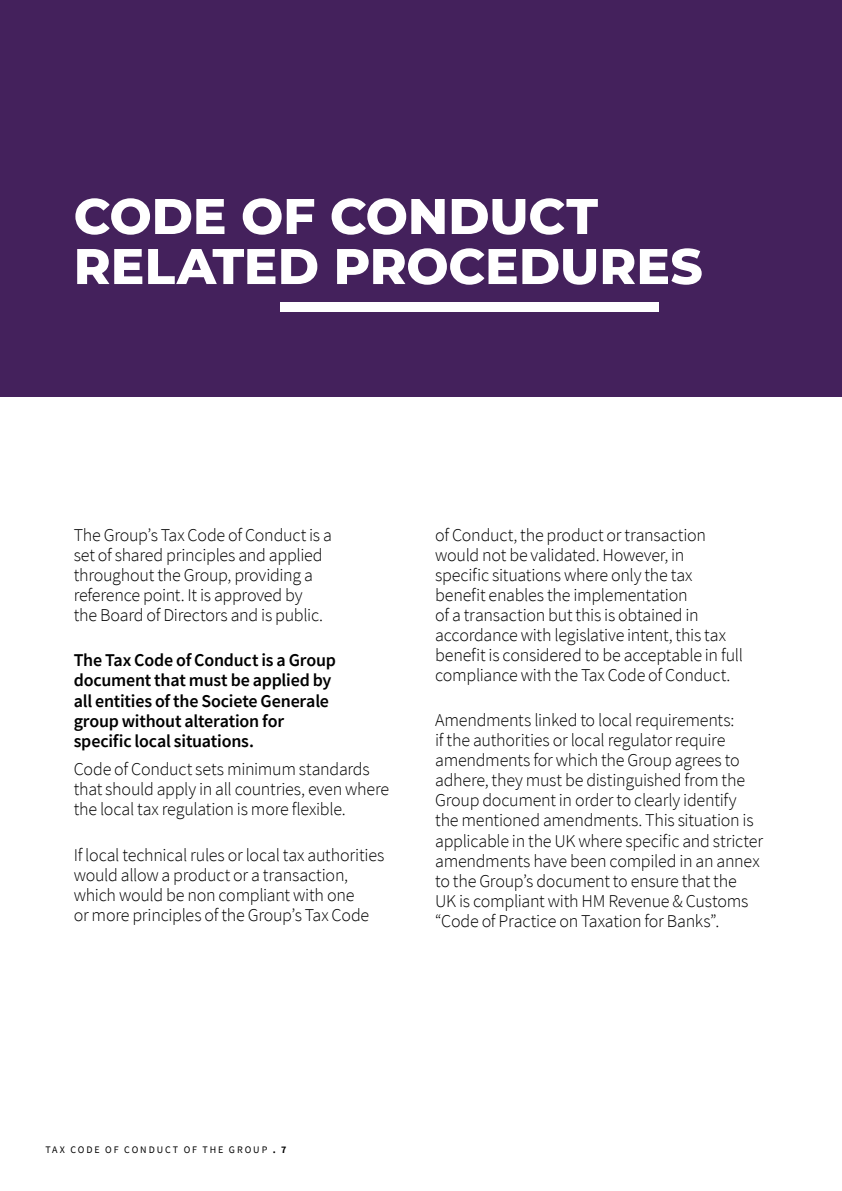
<style>
.page{position:relative;width:842px;height:1191px;background:#fff}
.page>*{position:absolute;margin:0;border:0;box-sizing:border-box;transform-origin:0 0}
.t1{font:800 50px/50px "Montserrat";color:#fff}
.t2{font:300 18px/20px "Source Sans Pro";letter-spacing:-.015em;color:#000}
.t3{font:600 18px/20px "Source Sans Pro";letter-spacing:-.01em;color:#000}
.t4{font:10px "Source Sans Pro";letter-spacing:.195em;color:#000}
.s1{font-weight:700}
</style>
<div class="page">
<div style="left:0;top:0;width:842px;height:397px;background:#44215c"></div>
<div style="left:281px;top:302px;width:378px;height:10px;background:#fff"></div>
<h1 class="t1" style="left:74px;top:188px;width:630px">CODE OF CONDUCT<br>RELATED PROCEDURES</h1>
<p class="t2" style="left:74px;top:525px;width:260px">The Group’s Tax Code of Conduct is a set of shared principles and applied throughout the Group, providing a reference point. It is approved by<br>the Board of Directors and is public.</p>
<p class="t3" style="left:74px;top:650px;width:264px">The Tax Code of Conduct is a Group document that must be applied by all entities of the Societe Generale group without alteration for specific local situations.</p>
<p class="t2" style="left:74px;top:759px;width:317px">Code of Conduct sets minimum standards that should apply in all countries, even where the local tax regulation is more flexible.</p>
<p class="t2" style="left:74px;top:844px;width:312px">If local technical rules or local tax authorities would allow a product or a transaction, which would be non compliant with one<br>or more principles of the Group’s Tax Code</p>
<p class="t2" style="left:435px;top:525px;width:309px">of Conduct, the product or transaction would not be validated. However, in specific situations where only the tax benefit enables the implementation<br>of a transaction but this is obtained in accordance with legislative intent, this tax benefit is considered to be acceptable in full compliance with the Tax Code of Conduct.</p>
<p class="t2" style="left:435px;top:710px;width:329px">Amendments linked to local requirements:<br>if the authorities or local regulator require amendments for which the Group agrees to adhere, they must be distinguished from the Group document in order to clearly identify the mentioned amendments. This situation is applicable in the UK where specific and stricter amendments have been compiled in an annex to the Group’s document to ensure that the<br>UK is compliant with HM Revenue &amp; Customs “Code of Practice on Taxation for Banks”.</p>
<p class="t4" style="left:45px;top:1143px;width:243px">TAX CODE OF CONDUCT OF THE GROUP <span class="s1">. 7</span></p>
</div>
